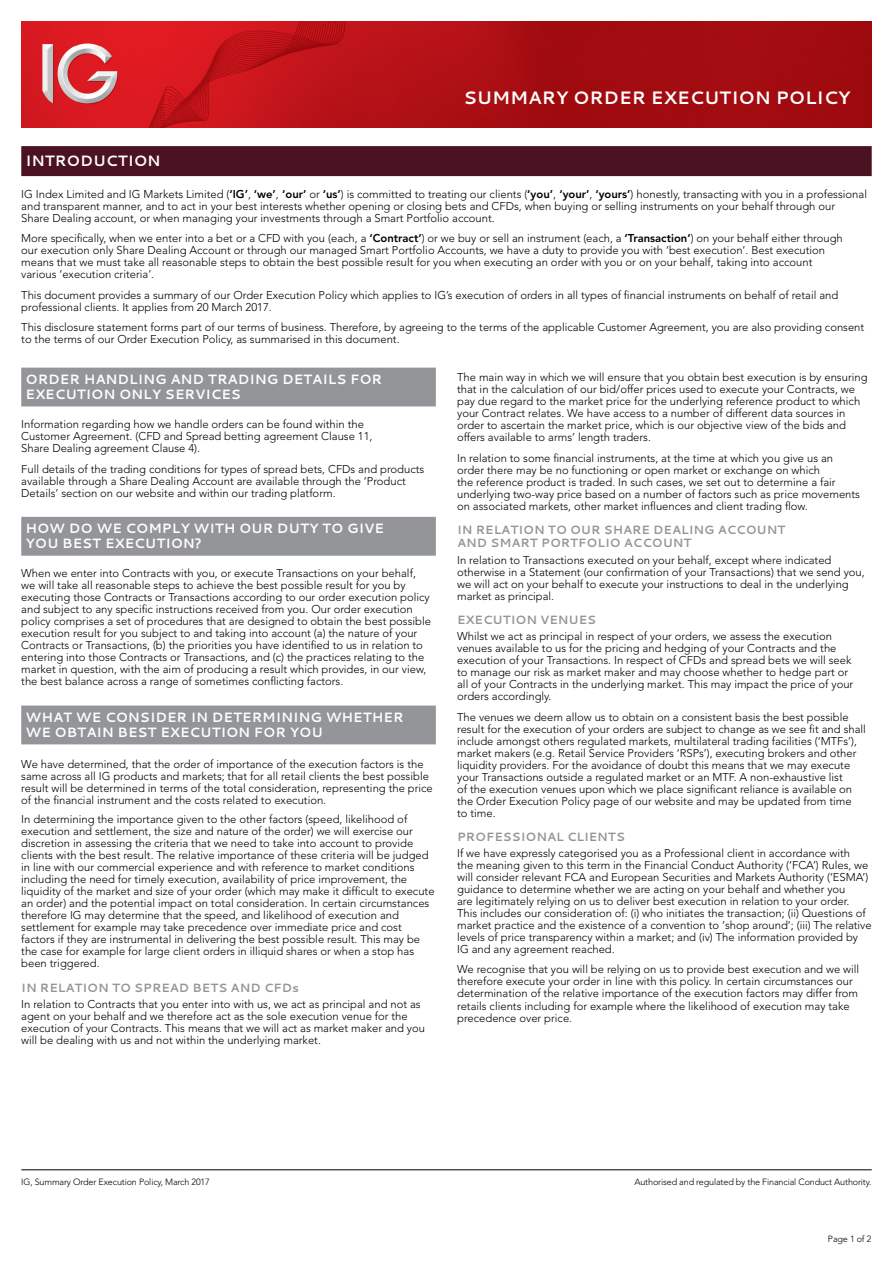
<style>
.page{position:relative;width:893px;height:1263px;background:#fff}
.page>*{position:absolute;margin:0;border:0;box-sizing:border-box;transform-origin:0 0}
.t1{font:700 18px "Cantarell";color:#fff}
.t2{font:700 15px "Cantarell";color:#fff}
.t3{font:700 13.5px/15px "Cantarell";color:#fff}
.t4{font:700 12px/13.5px "Cantarell";color:#939598}
.t5{font:300 11.25px/12px "Avenir LT Std";color:#000}
.t6{font:300 9px "Avenir LT Std";letter-spacing:-.015em;color:#000}
.s1{font-weight:800}
</style>
<div class="page">
<img style="left:21px;top:21px;width:851px;height:107px">
<hr style="left:21px;top:1169px;width:851px;height:1px;background:#000">
<div style="left:21px;top:146px;width:851px;height:30px;background:#4b1322"></div>
<div style="left:21px;top:368px;width:415px;height:38px;background:#939598"></div>
<div style="left:21px;top:517px;width:415px;height:39px;background:#939598"></div>
<div style="left:21px;top:705px;width:415px;height:39px;background:#939598"></div>
<h1 class="t1" style="left:463px;top:85px;width:388px">SUMMARY ORDER EXECUTION POLICY</h1>
<h2 class="t2" style="left:26px;top:150px;width:137px">INTRODUCTION</h2>
<p class="t5" style="left:21px;top:188px;width:847px">IG Index Limited and IG Markets Limited (<span class="s1">‘IG’</span>, <span class="s1">‘we’</span>, <span class="s1">‘our’</span> or <span class="s1">‘us’</span>) is committed to treating our clients (<span class="s1">‘you’</span>, <span class="s1">‘your’</span>, <span class="s1">‘yours’</span>) honestly, transacting with you in a professional and transparent manner, and to act in your best interests whether opening or closing bets and CFDs, when buying or selling instruments on your behalf through our<br>Share Dealing account, or when managing your investments through a Smart Portfolio account.</p>
<p class="t5" style="left:21px;top:232px;width:823px">More specifically, when we enter into a bet or a CFD with you (each, a <span class="s1">‘Contract’</span>) or we buy or sell an instrument (each, a <span class="s1">‘Transaction’</span>) on your behalf either through our execution only Share Dealing Account or through our managed Smart Portfolio Accounts, we have a duty to provide you with ‘best execution’. Best execution means that we must take all reasonable steps to obtain the best possible result for you when executing an order with you or on your behalf, taking into account various ‘execution criteria’.</p>
<p class="t5" style="left:21px;top:289px;width:819px">This document provides a summary of our Order Execution Policy which applies to IG’s execution of orders in all types of financial instruments on behalf of retail and professional clients. It applies from 20 March 2017.</p>
<p class="t5" style="left:21px;top:321px;width:844px">This disclosure statement forms part of our terms of business. Therefore, by agreeing to the terms of the applicable Customer Agreement, you are also providing consent to the terms of our Order Execution Policy, as summarised in this document.</p>
<p class="t3" style="left:26px;top:371px;width:358px">ORDER HANDLING AND TRADING DETAILS FOR<br>EXECUTION ONLY SERVICES</p>
<p class="t5" style="left:21px;top:418px;width:353px">Information regarding how we handle orders can be found within the<br>Customer Agreement. (CFD and Spread betting agreement Clause 11,<br>Share Dealing agreement Clause 4).</p>
<p class="t5" style="left:21px;top:463px;width:405px">Full details of the trading conditions for types of spread bets, CFDs and products available through a Share Dealing Account are available through the ‘Product<br>Details’ section on our website and within our trading platform.</p>
<p class="t3" style="left:26px;top:521px;width:360px">HOW DO WE COMPLY WITH OUR DUTY TO GIVE<br>YOU BEST EXECUTION?</p>
<p class="t5" style="left:21px;top:568px;width:411px">When we enter into Contracts with you, or execute Transactions on your behalf, we will take all reasonable steps to achieve the best possible result for you by executing those Contracts or Transactions according to our order execution policy and subject to any specific instructions received from you. Our order execution policy comprises a set of procedures that are designed to obtain the best possible execution result for you subject to and taking into account (a) the nature of your Contracts or Transactions, (b) the priorities you have identified to us in relation to entering into those Contracts or Transactions, and (c) the practices relating to the market in question, with the aim of producing a result which provides, in our view, the best balance across a range of sometimes conflicting factors.</p>
<p class="t3" style="left:26px;top:709px;width:380px">WHAT WE CONSIDER IN DETERMINING WHETHER<br>WE OBTAIN BEST EXECUTION FOR YOU</p>
<p class="t5" style="left:21px;top:758px;width:413px">We have determined, that the order of importance of the execution factors is the same across all IG products and markets; that for all retail clients the best possible result will be determined in terms of the total consideration, representing the price of the financial instrument and the costs related to execution.</p>
<p class="t5" style="left:21px;top:813px;width:415px">In determining the importance given to the other factors (speed, likelihood of execution and settlement, the size and nature of the order) we will exercise our discretion in assessing the criteria that we need to take into account to provide clients with the best result. The relative importance of these criteria will be judged in line with our commercial experience and with reference to market conditions including the need for timely execution, availability of price improvement, the liquidity of the market and size of your order (which may make it difficult to execute an order) and the potential impact on total consideration. In certain circumstances therefore IG may determine that the speed, and likelihood of execution and settlement for example may take precedence over immediate price and cost factors if they are instrumental in delivering the best possible result. This may be the case for example for large client orders in illiquid shares or when a stop has been triggered.</p>
<p class="t4" style="left:21px;top:981px;width:279px">IN RELATION TO SPREAD BETS AND CFDs</p>
<p class="t5" style="left:21px;top:998px;width:405px">In relation to Contracts that you enter into with us, we act as principal and not as agent on your behalf and we therefore act as the sole execution venue for the execution of your Contracts. This means that we will act as market maker and you will be dealing with us and not within the underlying market.</p>
<p class="t5" style="left:457px;top:371px;width:412px">The main way in which we will ensure that you obtain best execution is by ensuring that in the calculation of our bid/offer prices used to execute your Contracts, we pay due regard to the market price for the underlying reference product to which your Contract relates. We have access to a number of different data sources in order to ascertain the market price, which is our objective view of the bids and offers available to arms’ length traders.</p>
<p class="t5" style="left:457px;top:452px;width:404px">In relation to some financial instruments, at the time at which you give us an order there may be no functioning or open market or exchange on which<br>the reference product is traded. In such cases, we set out to determine a fair underlying two-way price based on a number of factors such as price movements on associated markets, other market influences and client trading flow.</p>
<p class="t4" style="left:457px;top:522px;width:330px">IN RELATION TO OUR SHARE DEALING ACCOUNT<br>AND SMART PORTFOLIO ACCOUNT</p>
<p class="t5" style="left:457px;top:554px;width:409px">In relation to Transactions executed on your behalf, except where indicated otherwise in a Statement (our confirmation of your Transactions) that we send you, we will act on your behalf to execute your instructions to deal in the underlying market as principal.</p>
<p class="t4" style="left:457px;top:612px;width:141px">EXECUTION VENUES</p>
<p class="t5" style="left:457px;top:630px;width:398px">Whilst we act as principal in respect of your orders, we assess the execution venues available to us for the pricing and hedging of your Contracts and the execution of your Transactions. In respect of CFDs and spread bets we will seek to manage our risk as market maker and may choose whether to hedge part or all of your Contracts in the underlying market. This may impact the price of your orders accordingly.</p>
<p class="t5" style="left:457px;top:711px;width:410px">The venues we deem allow us to obtain on a consistent basis the best possible result for the execution of your orders are subject to change as we see fit and shall include amongst others regulated markets, multilateral trading facilities (‘MTFs’), market makers (e.g. Retail Service Providers ‘RSPs’), executing brokers and other liquidity providers. For the avoidance of doubt this means that we may execute your Transactions outside a regulated market or an MTF. A non-exhaustive list<br>of the execution venues upon which we place significant reliance is available on the Order Execution Policy page of our website and may be updated from time<br>to time.</p>
<p class="t4" style="left:457px;top:829px;width:169px">PROFESSIONAL CLIENTS</p>
<p class="t5" style="left:457px;top:847px;width:416px">If we have expressly categorised you as a Professional client in accordance with<br>the meaning given to this term in the Financial Conduct Authority (‘FCA’) Rules, we will consider relevant FCA and European Securities and Markets Authority (‘ESMA’) guidance to determine whether we are acting on your behalf and whether you<br>are legitimately relying on us to deliver best execution in relation to your order.<br>This includes our consideration of: (i) who initiates the transaction; (ii) Questions of market practice and the existence of a convention to ‘shop around’; (iii) The relative levels of price transparency within a market; and (iv) The information provided by IG and any agreement reached.</p>
<p class="t5" style="left:457px;top:964px;width:404px">We recognise that you will be relying on us to provide best execution and we will therefore execute your order in line with this policy. In certain circumstances our determination of the relative importance of the execution factors may differ from retails clients including for example where the likelihood of execution may take precedence over price.</p>
<p class="t6" style="left:21px;top:1176px;width:190px">IG, Summary Order Execution Policy, March 2017</p>
<p class="t6" style="left:634px;top:1176px;width:238px">Authorised and regulated by the Financial Conduct Authority.</p>
<p class="t6" style="left:828px;top:1233px;width:45px">Page 1 of 2</p>
</div>
